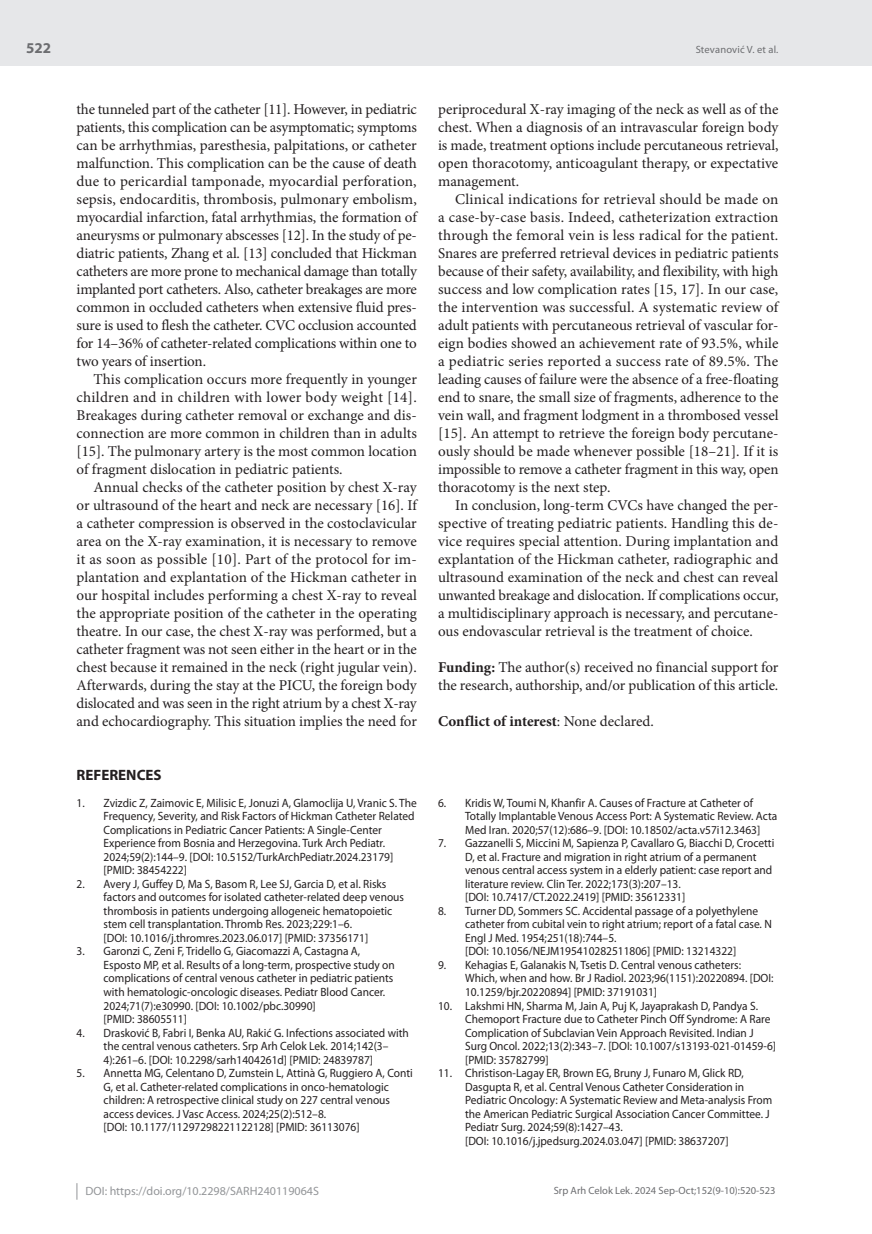
<style>
.page{position:relative;width:872px;height:1234px;background:#fff}
.page>*{position:absolute;margin:0;border:0;box-sizing:border-box;transform-origin:0 0}
.t1{font:15px/18px "Minion Pro";letter-spacing:-.005em;color:#231f20;text-align:justify}
.t2{font:700 15px "Minion Pro";color:#231f20}
.t3{font:700 15px "Myriad Pro";color:#231f20}
.t4{font:700 15px "Myriad Pro";color:#6c6d70}
.t5{font:12px/13.5px "Myriad Pro";color:#231f20;scale:.95 1}
.t6{font:12px "Myriad Pro";color:#939598}
.t7{font:10.5px "Myriad Pro";color:#6c6d70}
.s1{font-weight:700}
.s2{font-weight:400}
</style>
<div class="page">
<div style="left:0;top:0;width:872px;height:66px;background:#e6e7e9"></div>
<svg style="left:77px;top:1183px;width:1px;height:16px"></svg>
<p class="t4" style="left:26px;top:38px;width:26px">522</p>
<p class="t1" style="left:77px;top:100px;width:342px">the tunneled part of the catheter [11]. However, in pediatric patients, this complication can be asymptomatic; symptoms can be arrhythmias, paresthesia, palpitations, or catheter malfunction. This complication can be the cause of death due to pericardial tamponade, myocardial perforation, sepsis, endocarditis, thrombosis, pulmonary embolism, myocardial infarction, fatal arrhythmias, the formation of aneurysms or pulmonary abscesses [12]. In the study of pe&shy;diatric patients, Zhang et al. [13] concluded that Hickman catheters are more prone to mechanical damage than totally implanted port catheters. Also, catheter breakages are more common in occluded catheters when extensive fluid pres&shy;sure is used to flesh the catheter. CVC occlusion accounted for 14–36% of catheter-related complications within one to two years of insertion.</p>
<p class="t1" style="left:77px;top:370px;width:342px;text-indent:17px">This complication occurs more frequently in younger children and in children with lower body weight [14].<br>Breakages during catheter removal or exchange and dis&shy;connection are more common in children than in adults [15]. The pulmonary artery is the most common location of fragment dislocation in pediatric patients.</p>
<p class="t1" style="left:77px;top:478px;width:342px;text-indent:17px">Annual checks of the catheter position by chest X-ray or ultrasound of the heart and neck are necessary [16]. If a catheter compression is observed in the costoclavicular area on the X-ray examination, it is necessary to remove it as soon as possible [10]. Part of the protocol for im&shy;plantation and explantation of the Hickman catheter in our hospital includes performing a chest X-ray to reveal the appropriate position of the catheter in the operating theatre. In our case, the chest X-ray was performed, but a catheter fragment was not seen either in the heart or in the chest because it remained in the neck (right jugular vein).<br>Afterwards, during the stay at the PICU, the foreign body dislocated and was seen in the right atrium by a chest X-ray and echocardiography. This situation implies the need for</p>
<p class="t3" style="left:77px;top:765px;width:87px">REFERENCES</p>
<p class="t5" style="left:104px;top:795px;width:331px;text-indent:-27px">1. Zvizdic Z, Zaimovic E, Milisic E, Jonuzi A, Glamoclija U, Vranic S. The Frequency, Severity, and Risk Factors of Hickman Catheter Related Complications in Pediatric Cancer Patients: A Single-Center Experience from Bosnia and Herzegovina. Turk Arch Pediatr.<br>2024;59(2):144–9. [DOI: 10.5152/TurkArchPediatr.2024.23179] [PMID: 38454222]</p>
<p class="t5" style="left:104px;top:876px;width:318px;text-indent:-27px">2. Avery J, Guffey D, Ma S, Basom R, Lee SJ, Garcia D, et al. Risks factors and outcomes for isolated catheter-related deep venous thrombosis in patients undergoing allogeneic hematopoietic stem cell transplantation. Thromb Res. 2023;229:1–6.<br>[DOI: 10.1016/j.thromres.2023.06.017] [PMID: 37356171]</p>
<p class="t5" style="left:104px;top:944px;width:308px;text-indent:-27px">3. Garonzi C, Zeni F, Tridello G, Giacomazzi A, Castagna A, Esposto MP, et al. Results of a long-term, prospective study on complications of central venous catheter in pediatric patients with hematologic-oncologic diseases. Pediatr Blood Cancer.<br>2024;71(7):e30990. [DOI: 10.1002/pbc.30990]<br>[PMID: 38605511]</p>
<p class="t5" style="left:104px;top:1025px;width:323px;text-indent:-27px">4. Drasković B, Fabri I, Benka AU, Rakić G. Infections associated with the central venous catheters. Srp Arh Celok Lek. 2014;142(3–<br>4):261–6. [DOI: 10.2298/sarh1404261d] [PMID: 24839787]</p>
<p class="t5" style="left:104px;top:1065px;width:327px;text-indent:-27px">5. Annetta MG, Celentano D, Zumstein L, Attinà G, Ruggiero A, Conti G, et al. Catheter-related complications in onco-hematologic children: A retrospective clinical study on 227 central venous access devices. J Vasc Access. 2024;25(2):512–8.<br>[DOI: 10.1177/11297298221122128] [PMID: 36113076]</p>
<p class="t7" style="left:695px;top:43px;width:84px">Stevanović V. et al.</p>
<p class="t1" style="left:438px;top:100px;width:342px">periprocedural X-ray imaging of the neck as well as of the chest. When a diagnosis of an intravascular foreign body is made, treatment options include percutaneous retrieval, open thoracotomy, anticoagulant therapy, or expectative management.</p>
<p class="t1" style="left:438px;top:190px;width:342px;text-indent:17px">Clinical indications for retrieval should be made on a case-by-case basis. Indeed, catheterization extraction through the femoral vein is less radical for the patient.<br>Snares are preferred retrieval devices in pediatric patients because of their safety, availability, and flexibility, with high success and low complication rates [15, 17]. In our case, the intervention was successful. A systematic review of adult patients with percutaneous retrieval of vascular for&shy;eign bodies showed an achievement rate of 93.5%, while a pediatric series reported a success rate of 89.5%. The leading causes of failure were the absence of a free-floating end to snare, the small size of fragments, adherence to the vein wall, and fragment lodgment in a thrombosed vessel [15]. An attempt to retrieve the foreign body percutane&shy;ously should be made whenever possible [18–21]. If it is impossible to remove a catheter fragment in this way, open thoracotomy is the next step.</p>
<p class="t1" style="left:438px;top:496px;width:342px;text-indent:17px">In conclusion, long-term CVCs have changed the per&shy;spective of treating pediatric patients. Handling this de&shy;vice requires special attention. During implantation and explantation of the Hickman catheter, radiographic and ultrasound examination of the neck and chest can reveal unwanted breakage and dislocation. If complications occur, a multidisciplinary approach is necessary, and percutane&shy;ous endovascular retrieval is the treatment of choice.</p>
<p class="t1" style="left:438px;top:658px;width:342px"><span class="s1">Funding:</span> The author(s) received no financial support for the research, authorship, and/or publication of this article.</p>
<p class="t2" style="left:438px;top:710px;width:217px">Conflict of interest<span class="s2">: None declared.</span></p>
<p class="t5" style="left:465px;top:795px;width:330px;text-indent:-27px">6. Kridis W, Toumi N, Khanfir A. Causes of Fracture at Catheter of<br>Totally Implantable Venous Access Port: A Systematic Review. Acta<br>Med Iran. 2020;57(12):686–9. [DOI: 10.18502/acta.v57i12.3463]</p>
<p class="t5" style="left:465px;top:836px;width:327px;text-indent:-27px">7. Gazzanelli S, Miccini M, Sapienza P, Cavallaro G, Biacchi D, Crocetti D, et al. Fracture and migration in right atrium of a permanent venous central access system in a elderly patient: case report and literature review. Clin Ter. 2022;173(3):207–13.<br>[DOI: 10.7417/CT.2022.2419] [PMID: 35612331]</p>
<p class="t5" style="left:465px;top:903px;width:324px;text-indent:-27px">8. Turner DD, Sommers SC. Accidental passage of a polyethylene catheter from cubital vein to right atrium; report of a fatal case. N Engl J Med. 1954;251(18):744–5.<br>[DOI: 10.1056/NEJM195410282511806] [PMID: 13214322]</p>
<p class="t5" style="left:465px;top:957px;width:326px;text-indent:-27px">9. Kehagias E, Galanakis N, Tsetis D. Central venous catheters:<br>Which, when and how. Br J Radiol. 2023;96(1151):20220894. [DOI:<br>10.1259/bjr.20220894] [PMID: 37191031]</p>
<p class="t5" style="left:465px;top:998px;width:329px;text-indent:-27px">10. Lakshmi HN, Sharma M, Jain A, Puj K, Jayaprakash D, Pandya S.<br>Chemoport Fracture due to Catheter Pinch Off Syndrome: A Rare Complication of Subclavian Vein Approach Revisited. Indian J Surg Oncol. 2022;13(2):343–7. [DOI: 10.1007/s13193-021-01459-6] [PMID: 35782799]</p>
<p class="t5" style="left:465px;top:1065px;width:325px;text-indent:-27px">11. Christison-Lagay ER, Brown EG, Bruny J, Funaro M, Glick RD, Dasgupta R, et al. Central Venous Catheter Consideration in Pediatric Oncology: A Systematic Review and Meta-analysis From the American Pediatric Surgical Association Cancer Committee. J Pediatr Surg. 2024;59(8):1427–43.<br>[DOI: 10.1016/j.jpedsurg.2024.03.047] [PMID: 38637207]</p>
<p class="t6" style="left:86px;top:1183px;width:235px">DOI: https://doi.org/10.2298/SARH240119064S</p>
<p class="t7" style="left:554px;top:1184px;width:223px">Srp Arh Celok Lek. 2024 Sep-Oct;152(9-10):520-523</p>
</div>
